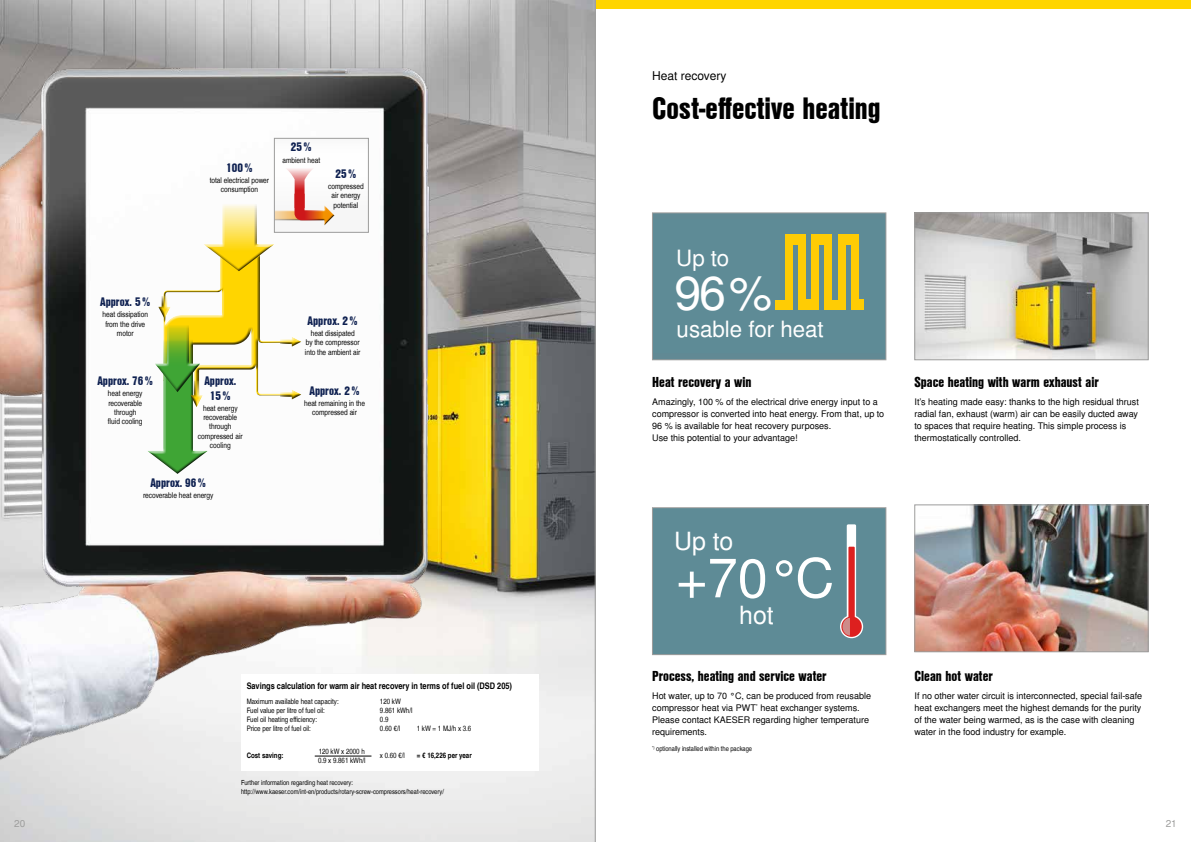
<style>
.page{position:relative;width:1191px;height:842px;background:#fff}
.page>*{position:absolute;margin:0;border:0;box-sizing:border-box;transform-origin:0 0}
.t1{font:54.2px "Nimbus San L";color:#fff}
.t2{font:47.9px "Nimbus San L";color:#fff}
.t3{font:30px "Nimbus San L Bla Con";color:#000}
.t4{font:24.9px "Nimbus San L";letter-spacing:-.005em;color:#fff}
.t5{font:22.3px "Nimbus San L";color:#fff}
.t6{font:14px "Nimbus San L Bla Con";color:#000}
.t7{font:12px/14.4px "Nimbus San L Bla Con";color:#0e2050;text-align:center}
.t8{font:12px "Nimbus San L";color:#000}
.t9{font:10px "Nimbus San L";color:#9d9d9c}
.t10{font:9px/12px "Nimbus San L";color:#000}
.t11{font:9px "Nimbus San L Bol Con";color:#000}
.t12{font:8px/9.3px "Nimbus San L Reg Con";color:#000;text-align:center}
.t13{font:7.5px/9px "Nimbus San L Reg Con";color:#000}
.t14{font:7.5px "Nimbus San L Bol Con";color:#000}
.t15{font:7px/9px "Nimbus San L Reg Con";color:#000}
</style>
<div class="page">
<img style="left:916px;top:215px;width:230px;height:143px">
<div style="left:914px;top:213px;width:234px;height:147px;border:1px solid #9d9d9c"></div>
<div style="left:595px;top:0;width:596px;height:9px;background:#ffd500"></div>
<div style="left:652px;top:508px;width:234px;height:147px;background:#5e8b96"></div>
<svg style="left:846px;top:524px;width:10px;height:111px"></svg>
<svg style="left:840px;top:615px;width:23px;height:23px"></svg>
<div style="left:848px;top:547px;width:6px;height:81px;background:#dd201f"></div>
<div style="left:841px;top:616px;width:20px;height:21px;background:#dd201f;border-radius:50%"></div>
<svg style="left:842px;top:618px;width:8px;height:17px"></svg>
<div style="left:652px;top:507px;width:234px;height:148px;border:1px solid #9d9d9c"></div>
<div style="left:652px;top:213px;width:234px;height:147px;background:#618994"></div>
<div style="left:775px;top:300px;width:17px;height:10px;background:#ffcc04"></div>
<div style="left:785px;top:235px;width:7px;height:75px;background:#ffcc04"></div>
<div style="left:785px;top:235px;width:20px;height:10px;background:#ffcc04"></div>
<div style="left:798px;top:235px;width:7px;height:75px;background:#ffcc04"></div>
<div style="left:799px;top:300px;width:19px;height:10px;background:#ffcc04"></div>
<div style="left:811px;top:235px;width:7px;height:75px;background:#ffcc04"></div>
<div style="left:811px;top:235px;width:21px;height:10px;background:#ffcc04"></div>
<div style="left:824px;top:235px;width:8px;height:75px;background:#ffcc04"></div>
<div style="left:828px;top:300px;width:17px;height:10px;background:#ffcc04"></div>
<div style="left:838px;top:235px;width:7px;height:75px;background:#ffcc04"></div>
<div style="left:838px;top:235px;width:20px;height:10px;background:#ffcc04"></div>
<div style="left:851px;top:235px;width:7px;height:75px;background:#ffcc04"></div>
<div style="left:851px;top:300px;width:12px;height:10px;background:#ffcc04"></div>
<div style="left:652px;top:213px;width:234px;height:147px;border:1px solid #9d9d9c"></div>
<svg style="left:468px;top:0;width:127px;height:842px;background:#aeab93"></svg>
<img style="left:0;top:0;width:468px;height:842px">
<div style="left:145px;top:327px;width:66px;height:147px;background:#fcfcfc"></div>
<div style="left:274px;top:138px;width:94px;height:94px;background:#fbfbfb"></div>
<div style="left:274px;top:205px;width:61px;height:21px;background:#f7f7f7"></div>
<div style="left:274px;top:214px;width:61px;height:12px;background:#000;opacity:.75"></div>
<svg style="left:147px;top:127px;width:187px;height:347px"></svg>
<div style="left:274px;top:138px;width:94px;height:94px;border:1px solid #9d9d9c"></div>
<div style="left:241px;top:675px;width:298px;height:96px;background:#fff"></div>
<hr style="left:315px;top:756px;width:56px;height:1px;background:#000">
<img style="left:916px;top:507px;width:230px;height:143px">
<div style="left:914px;top:505px;width:234px;height:147px;border:1px solid #9d9d9c"></div>
<h3 class="t8" style="left:652px;top:69px;width:76px">Heat recovery</h3>
<h3 class="t7" style="left:226px;top:160px;width:28px">100 %</h3>
<p class="t12" style="left:210px;top:176px;width:61px">total electrical power consumption</p>
<h3 class="t7" style="left:291px;top:139px;width:22px">25 %</h3>
<p class="t12" style="left:282px;top:155px;width:39px">ambient heat</p>
<h3 class="t7" style="left:335px;top:166px;width:22px">25 %</h3>
<p class="t12" style="left:328px;top:182px;width:37px">compressed air energy potential</p>
<h3 class="t7" style="left:100px;top:294px;width:52px">Approx. 5 %</h3>
<p class="t12" style="left:102px;top:310px;width:47px">heat dissipation from the drive</p>
<p class="t12" style="left:117px;top:329px;width:18px">motor</p>
<h3 class="t7" style="left:97px;top:373px;width:57px">Approx. 76 %</h3>
<p class="t12" style="left:108px;top:389px;width:36px">heat energy recoverable through fluid cooling</p>
<h3 class="t7" style="left:204px;top:373px;width:33px">Approx.<br>15 %</h3>
<p class="t12" style="left:198px;top:403px;width:46px">heat energy recoverable through compressed air cooling</p>
<h3 class="t7" style="left:150px;top:475px;width:57px">Approx. 96 %</h3>
<p class="t12" style="left:143px;top:491px;width:72px">recoverable heat energy</p>
<h3 class="t7" style="left:308px;top:313px;width:52px">Approx. 2 %</h3>
<p class="t12" style="left:305px;top:329px;width:57px">heat dissipated<br>by the compressor into the ambient air</p>
<h3 class="t7" style="left:309px;top:383px;width:52px">Approx. 2 %</h3>
<p class="t12" style="left:304px;top:398px;width:63px">heat remaining in the compressed air</p>
<p class="t11" style="left:247px;top:680px;width:267px">Savings calculation for warm air heat recovery in terms of fuel oil (DSD 205)</p>
<p class="t13" style="left:247px;top:697px;width:94px">Maximum available heat capacity:</p>
<p class="t13" style="left:380px;top:697px;width:22px">120 kW</p>
<p class="t13" style="left:247px;top:706px;width:80px">Fuel value per litre of fuel oil:</p>
<p class="t13" style="left:380px;top:706px;width:34px">9.861 kWh/l</p>
<p class="t13" style="left:247px;top:715px;width:72px">Fuel oil heating efficiency:</p>
<p class="t13" style="left:380px;top:715px;width:10px">0.9</p>
<p class="t13" style="left:247px;top:724px;width:66px">Price per litre of fuel oil:</p>
<p class="t13" style="left:380px;top:724px;width:22px">0.60 €/l</p>
<p class="t13" style="left:417px;top:724px;width:56px">1 kW = 1 MJ/h x 3.6</p>
<p class="t14" style="left:247px;top:750px;width:38px">Cost saving:</p>
<p class="t13" style="left:380px;top:751px;width:26px">x 0.60 €/l</p>
<p class="t14" style="left:417px;top:750px;width:56px">= € 16,226 per year</p>
<p class="t13" style="left:318px;top:747px;width:49px">120 kW x 2000 h<br>0.9 x 9.861 kWh/l</p>
<p class="t15" style="left:241px;top:778px;width:204px">Further information regarding heat recovery: http://www.kaeser.com/int-en/products/rotary-screw-compressors/heat-recovery/</p>
<h3 class="t3" style="left:652px;top:85px;width:230px">Cost-effective heating</h3>
<h3 class="t5" style="left:676px;top:245px;width:54px">Up to</h3>
<h2 class="t2" style="left:674px;top:264px;width:99px">96%</h2>
<h3 class="t5" style="left:676px;top:316px;width:149px">usable for heat</h3>
<h3 class="t6" style="left:652px;top:371px;width:101px">Heat recovery a win</h3>
<p class="t10" style="left:652px;top:396px;width:234px">Amazingly, 100 % of the electrical drive energy input to a compressor is converted into heat energy. From that, up to 96 % is available for heat recovery purposes.<br>Use this potential to your advantage!</p>
<h3 class="t6" style="left:914px;top:371px;width:186px">Space heating with warm exhaust air</h3>
<p class="t10" style="left:914px;top:396px;width:226px">It’s heating made easy: thanks to the high residual thrust radial fan, exhaust (warm) air can be easily ducted away to spaces that require heating. This simple process is thermostatically controlled.</p>
<h3 class="t4" style="left:674px;top:527px;width:61px">Up to</h3>
<h1 class="t1" style="left:676px;top:546px;width:160px">+70°C</h1>
<h3 class="t4" style="left:739px;top:600px;width:36px">hot</h3>
<h3 class="t6" style="left:652px;top:665px;width:176px">Process, heating and service water</h3>
<p class="t10" style="left:652px;top:690px;width:220px">Hot water, up to 70 °C, can be produced from reusable compressor heat via PWT<sup>*</sup> heat exchanger systems.<br>Please contact KAESER regarding higher temperature requirements.</p>
<p class="t15" style="left:652px;top:744px;width:101px"><sup>*)</sup> optionally installed within the package</p>
<h3 class="t6" style="left:914px;top:665px;width:80px">Clean hot water</h3>
<p class="t10" style="left:914px;top:690px;width:229px">If no other water circuit is interconnected, special fail-safe heat exchangers meet the highest demands for the purity of the water being warmed, as is the case with cleaning water in the food industry for example.</p>
<p class="t9" style="left:14px;top:817px;width:13px">20</p>
<p class="t9" style="left:1165px;top:817px;width:13px">21</p>
</div>
